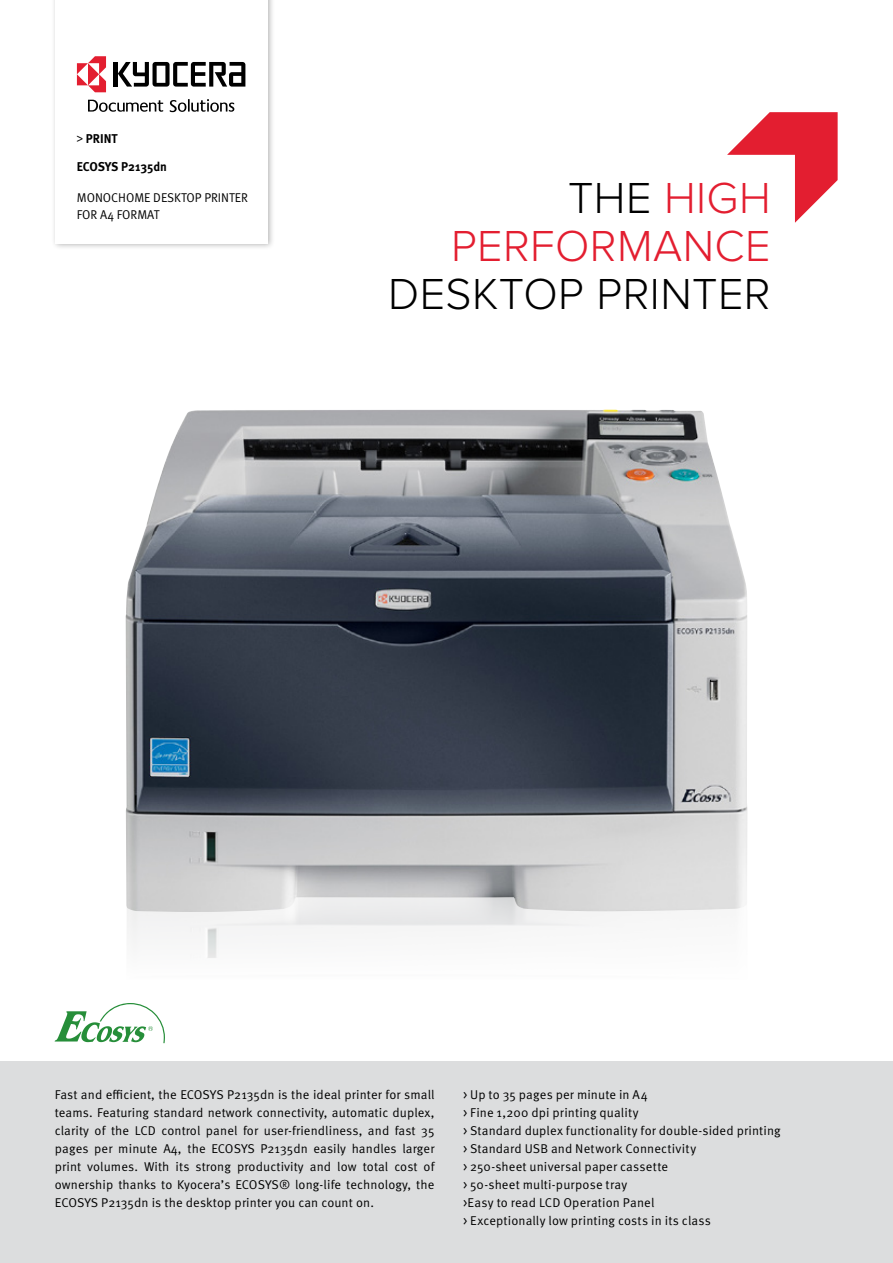
<style>
.page{position:relative;width:893px;height:1263px;background:#fff}
.page>*{position:absolute;margin:0;border:0;box-sizing:border-box;transform-origin:0 0}
.t1{font:300 45px/48px "Proxima Nova";letter-spacing:.01em;color:#e31e30;text-align:right}
.t2{font:300 45px "Proxima Nova";letter-spacing:.01em;color:#000}
.t3{font:12.75px/18px "Meta Pro Norm";letter-spacing:.01em;color:#000;text-align:justify}
.t4{font:12.75px/16.5px "Meta Pro Norm";letter-spacing:.01em;color:#000;scale:.96 1}
.t5{font:700 12.75px/27.8px "Meta Pro";color:#000;scale:.96 1}
.s1{font-family:"Proxima Nova";font-weight:600}
.s2{color:#000}
</style>
<div class="page">
<img style="left:127px;top:912px;width:483px;height:132px">
<div style="left:51px;top:0;width:224px;height:250px;background:#000;opacity:.3"></div>
<div style="left:56px;top:0;width:212px;height:243px;background:#fff"></div>
<svg style="left:55px;top:1003px;width:110px;height:40px"></svg>
<div style="left:0;top:1061px;width:893px;height:202px;background:#dcddde"></div>
<svg style="left:727px;top:112px;width:111px;height:111px"></svg>
<div style="left:113px;top:62px;width:5px;height:25px;background:#000"></div>
<svg style="left:118px;top:62px;width:127px;height:25px"></svg>
<svg style="left:77px;top:56px;width:29px;height:36px"></svg>
<svg style="left:170px;top:99px;width:64px;height:13px"></svg>
<svg style="left:88px;top:100px;width:75px;height:12px"></svg>
<img style="left:126px;top:409px;width:621px;height:503px">
<p class="t5" style="left:77px;top:124px;width:95px"><span class="s1">&gt;</span> PRINT<br>ECOSYS P2135dn</p>
<p class="t4" style="left:77px;top:189px;width:180px">MONOCHOME DESKTOP PRINTER<br>FOR A4 FORMAT</p>
<h1 class="t1" style="left:451px;top:175px;width:321px"><span class="s2">THE</span> HIGH<br>PERFORMANCE</h1>
<h1 class="t2" style="left:388px;top:268px;width:384px">DESKTOP PRINTER</h1>
<p class="t3" style="left:55px;top:1085px;width:381px">Fast and efficient, the ECOSYS P2135dn is the ideal printer for small teams. Featuring standard network connectivity, automatic duplex, clarity of the LCD control panel for user-friendliness, and fast 35 pages per minute A4, the ECOSYS P2135dn easily handles larger print volumes. With its strong productivity and low total cost of ownership thanks to Kyocera’s ECOSYS® long-life technology, the ECOSYS P2135dn is the desktop printer you can count on.</p>
<p class="t3" style="left:463px;top:1085px;width:319px;text-align:left">&gt; Up to 35 pages per minute in A4<br>&gt; Fine 1,200 dpi printing quality<br>&gt; Standard duplex functionality for double-sided printing &gt; Standard USB and Network Connectivity<br>&gt; 250-sheet universal paper cassette<br>&gt; 50-sheet multi-purpose tray<br>&gt;Easy to read LCD Operation Panel<br>&gt; Exceptionally low printing costs in its class</p>
</div>
